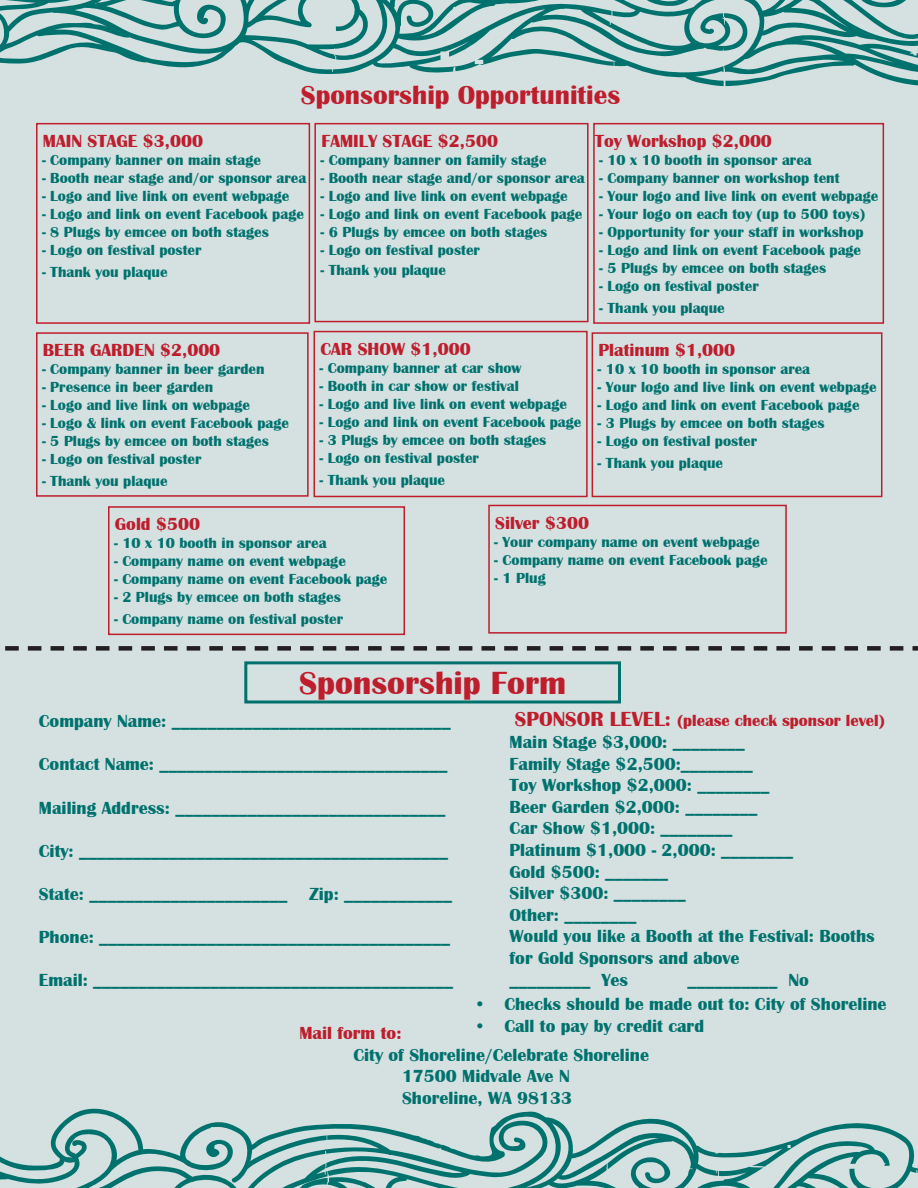
<style>
.page{position:relative;width:918px;height:1188px;background:#fff}
.page>*{position:absolute;margin:0;border:0;box-sizing:border-box;transform-origin:0 0}
.t1{font:700 33px "Britannic";color:#be1d2c}
.t2{font:700 27px "Britannic";color:#be1d2c}
.t3{font:700 18px/21.6px "Britannic";color:#00726e}
.t4{font:700 18px "Britannic";color:#be1d2c}
.t5{font:700 16.5px "Britannic";color:#be1d2c}
.t6{font:700 15px "Britannic";color:#00726e}
.s1{font-size:21px}
</style>
<div class="page">
<div style="left:0;top:86px;width:918px;height:1023px;background:#d5e0e1"></div>
<div style="left:244px;top:661px;width:377px;height:43px;border:3px solid #00726e"></div>
<svg style="left:0;top:646px;width:918px;height:5px;background:#747778"></svg>
<div style="left:36px;top:123px;width:274px;height:201px;border:2px solid #be1d2c"></div>
<div style="left:314px;top:123px;width:275px;height:199px;border:2px solid #be1d2c"></div>
<div style="left:36px;top:332px;width:273px;height:165px;border:2px solid #be1d2c"></div>
<div style="left:314px;top:331px;width:274px;height:166px;border:2px solid #be1d2c"></div>
<div style="left:592px;top:332px;width:290px;height:165px;border:2px solid #be1d2c"></div>
<svg style="left:0;top:0;width:918px;height:86px;background:#97c0c0"></svg>
<svg style="left:0;top:1109px;width:918px;height:79px;background:#a0c4c4"></svg>
<div style="left:108px;top:506px;width:297px;height:129px;border:2px solid #be1d2c"></div>
<div style="left:488px;top:505px;width:299px;height:129px;border:2px solid #be1d2c"></div>
<div style="left:593px;top:123px;width:291px;height:201px;border:2px solid #be1d2c"></div>
<p class="t2" style="left:301px;top:80px;width:321px">Sponsorship Opportunities</p>
<p class="t4" style="left:43px;top:131px;width:162px">MAIN STAGE $3,000</p>
<p class="t6" style="left:42px;top:152px;width:220px">- Company banner on main stage</p>
<p class="t6" style="left:42px;top:170px;width:266px">- Booth near stage and/or sponsor area</p>
<p class="t6" style="left:42px;top:188px;width:249px">- Logo and live link on event webpage</p>
<p class="t6" style="left:42px;top:206px;width:263px">- Logo and link on event Facebook page</p>
<p class="t6" style="left:42px;top:224px;width:228px">- 8 Plugs by emcee on both stages</p>
<p class="t6" style="left:42px;top:242px;width:161px">- Logo on festival poster</p>
<p class="t6" style="left:42px;top:263px;width:127px">- Thank you plaque</p>
<p class="t4" style="left:43px;top:340px;width:179px">BEER GARDEN $2,000</p>
<p class="t6" style="left:42px;top:361px;width:224px">- Company banner in beer garden</p>
<p class="t6" style="left:42px;top:379px;width:173px">- Presence in beer garden</p>
<p class="t6" style="left:42px;top:397px;width:209px">- Logo and live link on webpage</p>
<p class="t6" style="left:42px;top:415px;width:248px">- Logo &amp; link on event Facebook page</p>
<p class="t6" style="left:42px;top:433px;width:228px">- 5 Plugs by emcee on both stages</p>
<p class="t6" style="left:42px;top:451px;width:161px">- Logo on festival poster</p>
<p class="t6" style="left:42px;top:473px;width:127px">- Thank you plaque</p>
<p class="t4" style="left:321px;top:131px;width:178px">FAMILY STAGE $2,500</p>
<p class="t6" style="left:320px;top:152px;width:228px">- Company banner on family stage</p>
<p class="t6" style="left:320px;top:170px;width:266px">- Booth near stage and/or sponsor area</p>
<p class="t6" style="left:320px;top:188px;width:249px">- Logo and live link on event webpage</p>
<p class="t6" style="left:320px;top:206px;width:263px">- Logo and link on event Facebook page</p>
<p class="t6" style="left:320px;top:224px;width:228px">- 6 Plugs by emcee on both stages</p>
<p class="t6" style="left:320px;top:242px;width:161px">- Logo on festival poster</p>
<p class="t6" style="left:320px;top:261px;width:127px">- Thank you plaque</p>
<p class="t4" style="left:595px;top:131px;width:179px">Toy Workshop $2,000</p>
<p class="t6" style="left:599px;top:152px;width:214px">- 10 x 10 booth in sponsor area</p>
<p class="t6" style="left:599px;top:170px;width:242px">- Company banner on workshop tent</p>
<p class="t6" style="left:599px;top:188px;width:281px">- Your logo and live link on event webpage</p>
<p class="t6" style="left:599px;top:206px;width:268px">- Your logo on each toy (up to 500 toys)</p>
<p class="t6" style="left:599px;top:224px;width:266px">- Opportunity for your staff in workshop</p>
<p class="t6" style="left:599px;top:242px;width:263px">- Logo and link on event Facebook page</p>
<p class="t6" style="left:599px;top:260px;width:228px">- 5 Plugs by emcee on both stages</p>
<p class="t6" style="left:599px;top:278px;width:161px">- Logo on festival poster</p>
<p class="t6" style="left:599px;top:299px;width:127px">- Thank you plaque</p>
<p class="t4" style="left:320px;top:339px;width:152px">CAR SHOW $1,000</p>
<p class="t6" style="left:320px;top:359px;width:203px">- Company banner at car show</p>
<p class="t6" style="left:320px;top:377px;width:201px">- Booth in car show or festival</p>
<p class="t6" style="left:320px;top:395px;width:249px">- Logo and live link on event webpage</p>
<p class="t6" style="left:320px;top:413px;width:263px">- Logo and link on event Facebook page</p>
<p class="t6" style="left:320px;top:431px;width:228px">- 3 Plugs by emcee on both stages</p>
<p class="t6" style="left:320px;top:449px;width:161px">- Logo on festival poster</p>
<p class="t6" style="left:320px;top:471px;width:127px">- Thank you plaque</p>
<p class="t4" style="left:598px;top:340px;width:138px">Platinum $1,000</p>
<p class="t6" style="left:598px;top:361px;width:214px">- 10 x 10 booth in sponsor area</p>
<p class="t6" style="left:598px;top:379px;width:281px">- Your logo and live link on event webpage</p>
<p class="t6" style="left:598px;top:397px;width:263px">- Logo and link on event Facebook page</p>
<p class="t6" style="left:598px;top:415px;width:228px">- 3 Plugs by emcee on both stages</p>
<p class="t6" style="left:598px;top:433px;width:161px">- Logo on festival poster</p>
<p class="t6" style="left:598px;top:455px;width:127px">- Thank you plaque</p>
<p class="t4" style="left:115px;top:514px;width:87px">Gold $500</p>
<p class="t6" style="left:114px;top:535px;width:214px">- 10 x 10 booth in sponsor area</p>
<p class="t6" style="left:114px;top:553px;width:233px">- Company name on event webpage</p>
<p class="t6" style="left:114px;top:571px;width:275px">- Company name on event Facebook page</p>
<p class="t6" style="left:114px;top:589px;width:228px">- 2 Plugs by emcee on both stages</p>
<p class="t6" style="left:114px;top:611px;width:231px">- Company name on festival poster</p>
<p class="t4" style="left:495px;top:513px;width:95px">Silver $300</p>
<p class="t6" style="left:494px;top:533px;width:267px">- Your company name on event webpage</p>
<p class="t6" style="left:494px;top:551px;width:275px">- Company name on event Facebook page</p>
<p class="t6" style="left:494px;top:569px;width:53px">- 1 Plug</p>
<p class="t1" style="left:299px;top:664px;width:269px">Sponsorship Form</p>
<p class="t3" style="left:39px;top:710px;width:413px">Company Name: _______________________________</p>
<p class="t3" style="left:39px;top:754px;width:410px">Contact Name: ________________________________</p>
<p class="t3" style="left:39px;top:797px;width:408px">Mailing Address: ______________________________</p>
<p class="t3" style="left:39px;top:840px;width:411px">City: _________________________________________</p>
<p class="t3" style="left:39px;top:883px;width:415px">State: ______________________ Zip: ____________</p>
<p class="t3" style="left:39px;top:926px;width:413px">Phone: _______________________________________</p>
<p class="t3" style="left:39px;top:970px;width:416px">Email: ________________________________________</p>
<p class="t5" style="left:515px;top:712px;width:371px"><span class="s1">SPONSOR LEVEL:</span> (please check sponsor level)</p>
<p class="t3" style="left:510px;top:731px;width:237px">Main Stage $3,000: ________</p>
<p class="t3" style="left:510px;top:753px;width:245px">Family Stage $2,500:________</p>
<p class="t3" style="left:510px;top:775px;width:261px">Toy Workshop $2,000: ________</p>
<p class="t3" style="left:510px;top:796px;width:249px">Beer Garden $2,000: ________</p>
<p class="t3" style="left:510px;top:818px;width:225px">Car Show $1,000: ________</p>
<p class="t3" style="left:510px;top:839px;width:285px">Platinum $1,000 - 2,000: ________</p>
<p class="t3" style="left:510px;top:861px;width:160px">Gold $500: _______</p>
<p class="t3" style="left:510px;top:883px;width:178px">Silver $300: ________</p>
<p class="t3" style="left:510px;top:904px;width:128px">Other: ________</p>
<p class="t3" style="left:510px;top:926px;width:367px">Would you like a Booth at the Festival: Booths for Gold Sponsors and above</p>
<p class="t3" style="left:510px;top:969px;width:120px">_________ Yes</p>
<p class="t3" style="left:688px;top:969px;width:123px">__________ No</p>
<p class="t3" style="left:477px;top:994px;width:411px">• Checks should be made out to: City of Shoreline</p>
<p class="t3" style="left:477px;top:1015px;width:228px">• Call to pay by credit card</p>
<p class="t4" style="left:299px;top:1023px;width:104px">Mail form to:</p>
<p class="t3" style="left:353px;top:1044px;width:297px">City of Shoreline/Celebrate Shoreline</p>
<p class="t3" style="left:402px;top:1065px;width:169px">17500 Midvale Ave N</p>
<p class="t3" style="left:402px;top:1087px;width:172px">Shoreline, WA 98133</p>
</div>
